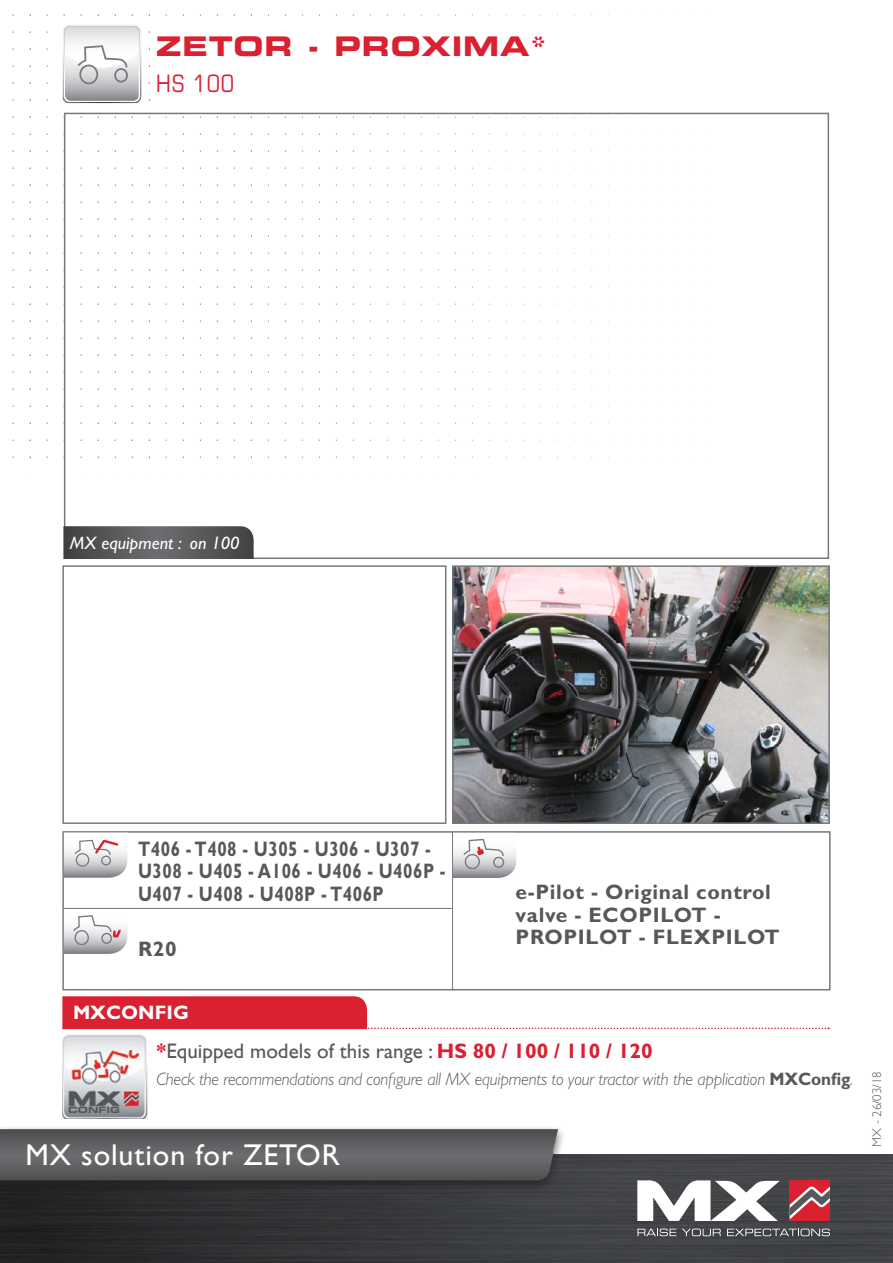
<style>
.page{position:relative;width:893px;height:1263px;background:#fff}
.page>*{position:absolute;margin:0;border:0;box-sizing:border-box;transform-origin:0 0}
.t1{font:30px "Gill Sans Std";letter-spacing:.03em;color:#fff}
.t2{font:27px "Eurostile LT Std Bold Ex 2";letter-spacing:.03em;color:#da2031}
.t3{font:condensed 24px "Eurostile LT Std";color:#da2031}
.t4{font:700 21px/22.5px "Gill Sans Std";letter-spacing:.03em;color:#57585a;scale:.81 1}
.t5{font:700 21px/22.5px "Gill Sans Std";letter-spacing:.03em;color:#57585a}
.t6{font:21px "Gill Sans Std";color:#57585a}
.t7{font:700 19.5px "Gill Sans Std";color:#fff}
.t8{font:italic 300 18px "Gill Sans Std";letter-spacing:-.01em;color:#57585a;scale:.95 1}
.t9{font:italic 18px "Gill Sans Std";color:#fff}
.t10{font:300 12.75px "Gill Sans Std";color:#57585a}
.t11{font:8.7px "Eurostile LT Std Bold Ex 2";color:#57585a;scale:1.05 1}
.s1{font-weight:700;color:#da2031}
.s2{font-weight:700;font-style:normal}
</style>
<div class="page">
<div style="left:62px;top:831px;width:769px;height:159px;border:2px solid #76787b"></div>
<img style="left:0;top:1154px;width:893px;height:109px">
<svg style="left:710px;top:1181px;width:70px;height:40px"></svg>
<svg style="left:637px;top:1180px;width:73px;height:41px"></svg>
<div style="left:790px;top:1181px;width:40px;height:40px;background:#da2031"></div>
<svg style="left:790px;top:1186px;width:40px;height:33px"></svg>
<svg style="left:637px;top:1228px;width:39px;height:8px"></svg>
<svg style="left:682px;top:1228px;width:39px;height:8px"></svg>
<svg style="left:727px;top:1228px;width:103px;height:8px"></svg>
<div style="left:0;top:1124px;width:567px;height:70px;background:#231f20;opacity:.75"></div>
<svg style="left:0;top:1129px;width:558px;height:51px;background:#5d5d60"></svg>
<div style="left:62px;top:565px;width:384px;height:259px;border:2px solid #76787b"></div>
<img style="left:455px;top:568px;width:372px;height:253px">
<div style="left:452px;top:565px;width:378px;height:259px;border:2px solid #76787b"></div>
<svg style="left:63px;top:25px;width:78px;height:78px"></svg>
<svg style="left:64px;top:833px;width:63px;height:45px"></svg>
<svg style="left:64px;top:909px;width:63px;height:45px"></svg>
<svg style="left:453px;top:833px;width:63px;height:45px"></svg>
<hr style="left:452px;top:831px;width:1px;height:158px;background:#76787b">
<hr style="left:63px;top:908px;width:390px;height:1px;background:#76787b">
<img style="left:63px;top:1029px;width:86px;height:89px">
<svg style="left:62px;top:996px;width:765px;height:33px"></svg>
<svg style="left:63px;top:526px;width:191px;height:33px;background:#595a5c"></svg>
<p class="t2" style="left:156px;top:28px;width:392px">ZETOR - PROXIMA*</p>
<p class="t3" style="left:156px;top:69px;width:79px">HS 100</p>
<p class="t9" style="left:70px;top:532px;width:171px">MX equipment : on 100</p>
<p class="t4" style="left:138px;top:837px;width:381px">T406 - T408 - U305 - U306 - U307 -<br>U308 - U405 - A106 - U406 - U406P -<br>U407 - U408 - U408P - T406P</p>
<p class="t5" style="left:138px;top:937px;width:40px">R20</p>
<p class="t7" style="left:73px;top:1001px;width:117px">MXCONFIG</p>
<p class="t5" style="left:516px;top:881px;width:266px">e-Pilot - Original control valve - ECOPILOT -<br>PROPILOT - FLEXPILOT</p>
<p class="t6" style="left:157px;top:1038px;width:498px"><span class="s1">*</span>Equipped models of this range : <span class="s1">HS 80 / 100 / 110 / 120</span></p>
<p class="t8" style="left:157px;top:1068px;width:734px">Check the recommendations and configure all MX equipments to your tractor with the application <span class="s2">MXConfig</span>.</p>
<p class="t10" style="left:870px;top:1147px;width:77px;rotate:-90deg">MX - 26/03/18</p>
<p class="t11" style="left:68px;top:1104px;width:51px">CONFIG</p>
<p class="t1" style="left:26px;top:1138px;width:316px">MX solution for ZETOR</p>
</div>
